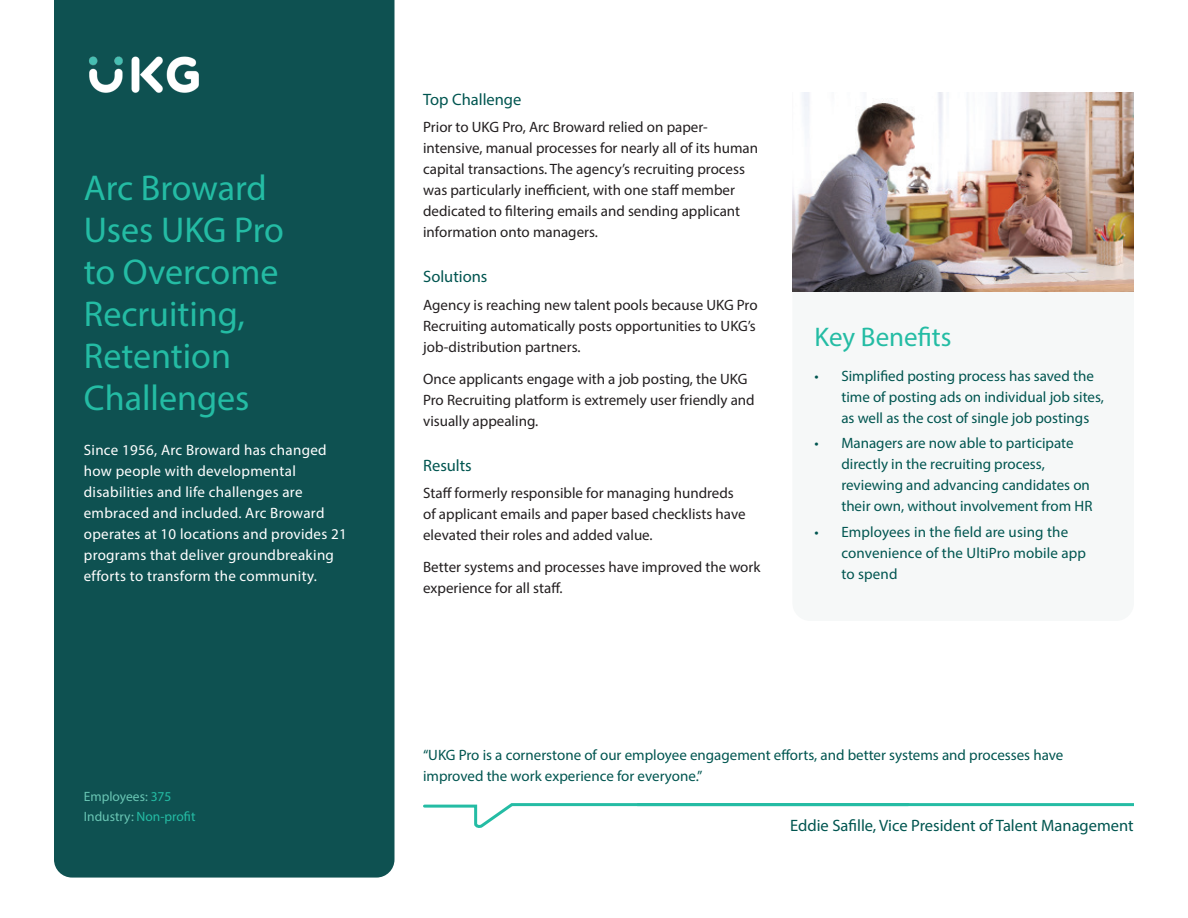
<style>
.page{position:relative;width:1188px;height:918px;background:#fff}
.page>*{position:absolute;margin:0;border:0;box-sizing:border-box;transform-origin:0 0}
.t1{font:36px/42px "Myriad Pro";color:#24bca4}
.t2{font:27px "Myriad Pro";color:#24bca4}
.t3{font:16.5px "Myriad Pro";color:#005550}
.t4{font:15px/21px "Myriad Pro";color:#231f20}
.t5{font:15px/21px "Myriad Pro";color:#005550}
.t6{font:15px/21px "Myriad Pro";letter-spacing:.02em;color:#fff}
.t7{font:13.5px/19.8px "Myriad Pro";color:#69c6b4}
.s1{color:#24bca4}
</style>
<div class="page">
<div style="left:54px;top:0;width:340px;height:878px;background:#0e5151"></div>
<img style="left:85px;top:55px;width:117px;height:39px">
<svg style="left:423px;top:803px;width:488px;height:24px"></svg>
<hr style="left:637px;top:803px;width:497px;height:3px;background:#24bca4">
<img style="left:792px;top:92px;width:342px;height:200px">
<h1 class="t1" style="left:84px;top:167px;width:202px">Arc Broward<br>Uses UKG Pro to Overcome<br>Recruiting,<br>Retention<br>Challenges</h1>
<p class="t6" style="left:84px;top:440px;width:265px">Since 1956, Arc Broward has changed how people with developmental disabilities and life challenges are embraced and included. Arc Broward operates at 10 locations and provides 21 programs that deliver groundbreaking efforts to transform the community.</p>
<p class="t7" style="left:84px;top:786px;width:113px">Employees: <span class="s1">375<br></span>Industry: <span class="s1">Non-profit</span></p>
<p class="t3" style="left:423px;top:89px;width:100px">Top Challenge</p>
<p class="t4" style="left:423px;top:117px;width:336px">Prior to UKG Pro, Arc Broward relied on paper&shy;intensive, manual processes for nearly all of its human capital transactions. The agency’s recruiting process was particularly inefficient, with one staff member dedicated to filtering emails and sending applicant information onto managers.</p>
<p class="t3" style="left:423px;top:267px;width:66px">Solutions</p>
<p class="t4" style="left:423px;top:294px;width:336px">Agency is reaching new talent pools because UKG Pro<br>Recruiting automatically posts opportunities to UKG’s job-distribution partners.</p>
<p class="t4" style="left:423px;top:368px;width:333px">Once applicants engage with a job posting, the UKG<br>Pro Recruiting platform is extremely user friendly and visually appealing.</p>
<p class="t3" style="left:423px;top:455px;width:50px">Results</p>
<p class="t4" style="left:423px;top:482px;width:324px">Staff formerly responsible for managing hundreds of applicant emails and paper based checklists have elevated their roles and added value.</p>
<p class="t4" style="left:423px;top:556px;width:339px">Better systems and processes have improved the work experience for all staff.</p>
<h2 class="t2" style="left:814px;top:321px;width:139px">Key Benefits</h2>
<p class="t5" style="left:841px;top:365px;width:264px;text-indent:-27px">• Simplified posting process has saved the time of posting ads on individual job sites, as well as the cost of single job postings</p>
<p class="t5" style="left:841px;top:433px;width:253px;text-indent:-27px">• Managers are now able to participate directly in the recruiting process, reviewing and advancing candidates on their own, without involvement from HR</p>
<p class="t5" style="left:841px;top:521px;width:246px;text-indent:-27px">• Employees in the field are using the convenience of the UltiPro mobile app to spend</p>
<p class="t5" style="left:423px;top:745px;width:642px">“UKG Pro is a cornerstone of our employee engagement efforts, and better systems and processes have improved the work experience for everyone.”</p>
<p class="t3" style="left:790px;top:815px;width:345px">Eddie Safille, Vice President of Talent Management</p>
</div>
